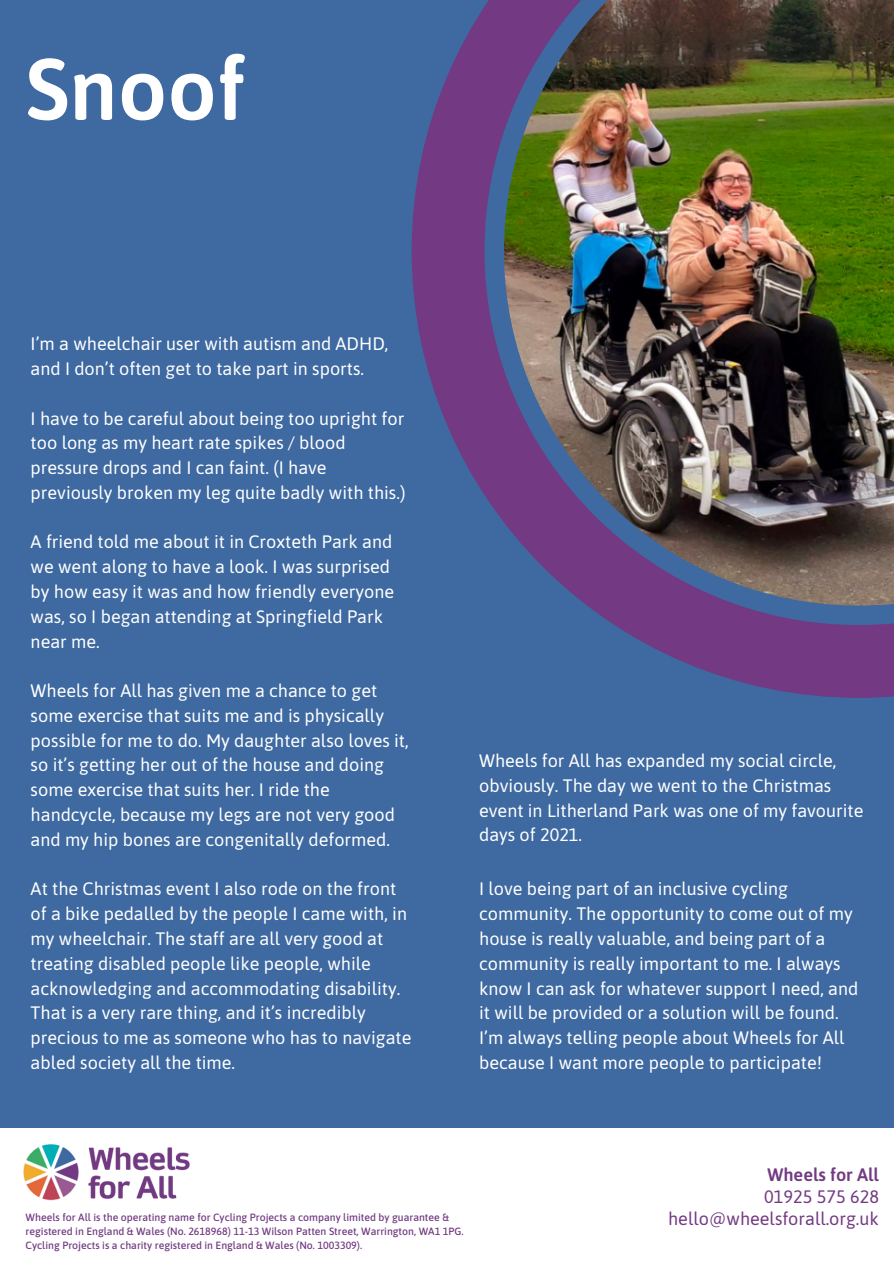
<style>
.page{position:relative;width:894px;height:1264px;background:#fff}
.page>*{position:absolute;margin:0;border:0;box-sizing:border-box;transform-origin:0 0}
.t1{font:600 87px "Asap";color:#fff}
.t2{font:18px/24.8px "Asap";color:#fff}
.t3{font:18px "Asap";color:#723a82}
.t4{font:600 18px "Asap";color:#723a82}
.t5{font:500 10.5px "Asap";color:#723a82}
</style>
<div class="page">
<div style="left:0;top:0;width:893px;height:1263px;background:#3e69a1"></div>
<img style="left:411px;top:0;width:482px;height:698px">
<div style="left:0;top:1128px;width:893px;height:135px;background:#fff"></div>
<img style="left:23px;top:1144px;width:167px;height:57px">
<p class="t1" style="left:26px;top:39px;width:221px">Snoof</p>
<p class="t2" style="left:31px;top:331px;width:359px">I’m a wheelchair user with autism and ADHD, and I don’t often get to take part in sports.</p>
<p class="t2" style="left:31px;top:405px;width:376px">I have to be careful about being too upright for too long as my heart rate spikes / blood pressure drops and I can faint. (I have previously broken my leg quite badly with this.)</p>
<p class="t2" style="left:31px;top:529px;width:365px">A friend told me about it in Croxteth Park and we went along to have a look. I was surprised by how easy it was and how friendly everyone was, so I began attending at Springfield Park near me.</p>
<p class="t2" style="left:31px;top:678px;width:379px">Wheels for All has given me a chance to get some exercise that suits me and is physically possible for me to do. My daughter also loves it, so it’s getting her out of the house and doing some exercise that suits her. I ride the handcycle, because my legs are not very good and my hip bones are congenitally deformed.</p>
<p class="t2" style="left:31px;top:876px;width:382px">At the Christmas event I also rode on the front of a bike pedalled by the people I came with, in my wheelchair. The staff are all very good at treating disabled people like people, while acknowledging and accommodating disability.<br>That is a very rare thing, and it’s incredibly precious to me as someone who has to navigate abled society all the time.</p>
<p class="t2" style="left:479px;top:748px;width:386px">Wheels for All has expanded my social circle, obviously. The day we went to the Christmas event in Litherland Park was one of my favourite days of 2021.</p>
<p class="t2" style="left:479px;top:876px;width:380px">I love being part of an inclusive cycling community. The opportunity to come out of my house is really valuable, and being part of a community is really important to me. I always know I can ask for whatever support I need, and it will be provided or a solution will be found.<br>I’m always telling people about Wheels for All because I want more people to participate!</p>
<p class="t4" style="left:767px;top:1164px;width:113px">Wheels for All</p>
<p class="t3" style="left:764px;top:1185px;width:116px">01925 575 628</p>
<p class="t5" style="left:26px;top:1210px;width:424px">Wheels for All is the operating name for Cycling Projects a company limited by guarantee &amp;</p>
<p class="t3" style="left:668px;top:1207px;width:212px">hello@wheelsforall.org.uk</p>
<p class="t5" style="left:26px;top:1224px;width:439px">registered in England &amp; Wales (No. 2618968) 11-13 Wilson Patten Street, Warrington, WA1 1PG.</p>
<p class="t5" style="left:26px;top:1238px;width:338px">Cycling Projects is a charity registered in England &amp; Wales (No. 1003309).</p>
</div>
